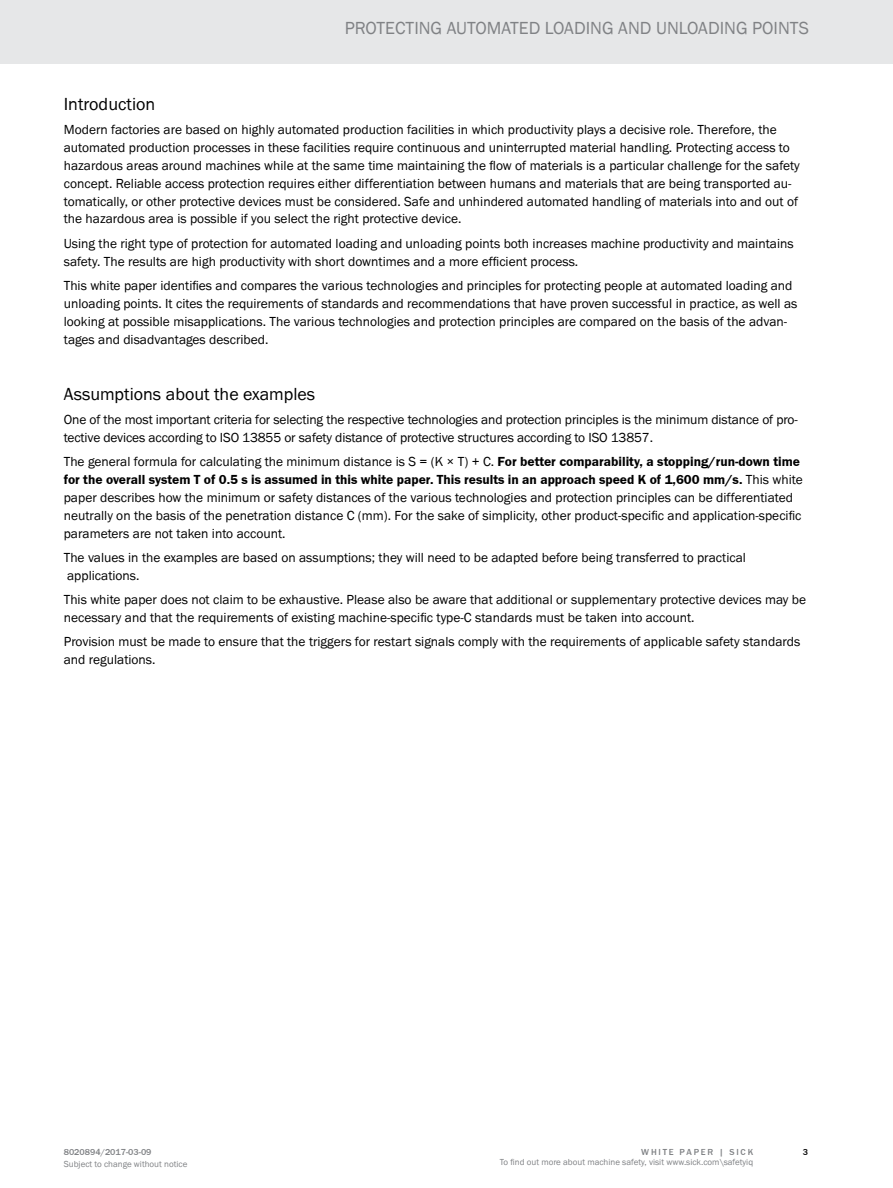
<style>
.page{position:relative;width:893px;height:1188px;background:#fff}
.page>*{position:absolute;margin:0;border:0;box-sizing:border-box;transform-origin:0 0}
.t1{font:18px "SICK Franklin";color:#808285}
.t2{font:18px "SICK Franklin";color:#000}
.t3{font:13.5px/17.9px "SICK Franklin";color:#000}
.t4{font:9px "SICK Franklin";color:#808285}
.t5{font:500 9px "SICK Franklin";color:#808285}
.t6{font:500 9px "SICK Franklin";letter-spacing:.2em;color:#808285}
.t7{font:500 9px "SICK Franklin";color:#000}
.s1{font-weight:700}
</style>
<div class="page">
<div style="left:0;top:0;width:893px;height:64px;background:#e6e7e8"></div>
<h1 class="t1" style="left:345px;top:17px;width:466px">PROTECTING AUTOMATED LOADING AND UNLOADING POINTS</h1>
<h1 class="t2" style="left:64px;top:92px;width:93px">Introduction</h1>
<p class="t3" style="left:64px;top:121px;width:738px">Modern factories are based on highly automated production facilities in which productivity plays a decisive role. Therefore, the automated production processes in these facilities require continuous and uninterrupted material handling. Protecting access to hazardous areas around machines while at the same time maintaining the flow of materials is a particular challenge for the safety concept. Reliable access protection requires either differentiation between humans and materials that are being transported au&shy;tomatically, or other protective devices must be considered. Safe and unhindered automated handling of materials into and out of the hazardous area is possible if you select the right protective device.</p>
<p class="t3" style="left:64px;top:234px;width:731px">Using the right type of protection for automated loading and unloading points both increases machine productivity and maintains safety. The results are high productivity with short downtimes and a more efficient process.</p>
<p class="t3" style="left:64px;top:277px;width:735px">This white paper identifies and compares the various technologies and principles for protecting people at automated loading and unloading points. It cites the requirements of standards and recommendations that have proven successful in practice, as well as looking at possible misapplications. The various technologies and protection principles are compared on the basis of the advan&shy;tages and disadvantages described.</p>
<h1 class="t2" style="left:64px;top:382px;width:253px">Assumptions about the examples</h1>
<p class="t3" style="left:64px;top:411px;width:736px">One of the most important criteria for selecting the respective technologies and protection principles is the minimum distance of pro&shy;tective devices according to ISO 13855 or safety distance of protective structures according to ISO 13857.</p>
<p class="t3" style="left:64px;top:453px;width:740px">The general formula for calculating the minimum distance is S = (K × T) + C. <span class="s1">For better comparability, a stopping/run-down time for the overall system T of 0.5 s is assumed in this white paper. This results in an approach speed K of 1,600 mm/s.</span> This white paper describes how the minimum or safety distances of the various technologies and protection principles can be differentiated neutrally on the basis of the penetration distance C (mm). For the sake of simplicity, other product-specific and application-specific parameters are not taken into account.</p>
<p class="t3" style="left:64px;top:549px;width:684px">The values in the examples are based on assumptions; they will need to be adapted before being transferred to practical applications.</p>
<p class="t3" style="left:64px;top:591px;width:744px">This white paper does not claim to be exhaustive. Please also be aware that additional or supplementary protective devices may be necessary and that the requirements of existing machine-specific type-C standards must be taken into account.</p>
<p class="t3" style="left:64px;top:633px;width:738px">Provision must be made to ensure that the triggers for restart signals comply with the requirements of applicable safety standards and regulations.</p>
<p class="t5" style="left:64px;top:1146px;width:89px">8020894/2017-03-09</p>
<p class="t4" style="left:64px;top:1159px;width:125px">Subject to change without notice</p>
<p class="t6" style="left:641px;top:1146px;width:113px">WHITE PAPER | SICK</p>
<p class="t4" style="left:500px;top:1157px;width:255px">To find out more about machine safety, visit www.sick.com\safetyiq</p>
<p class="t7" style="left:803px;top:1146px;width:7px">3</p>
</div>
